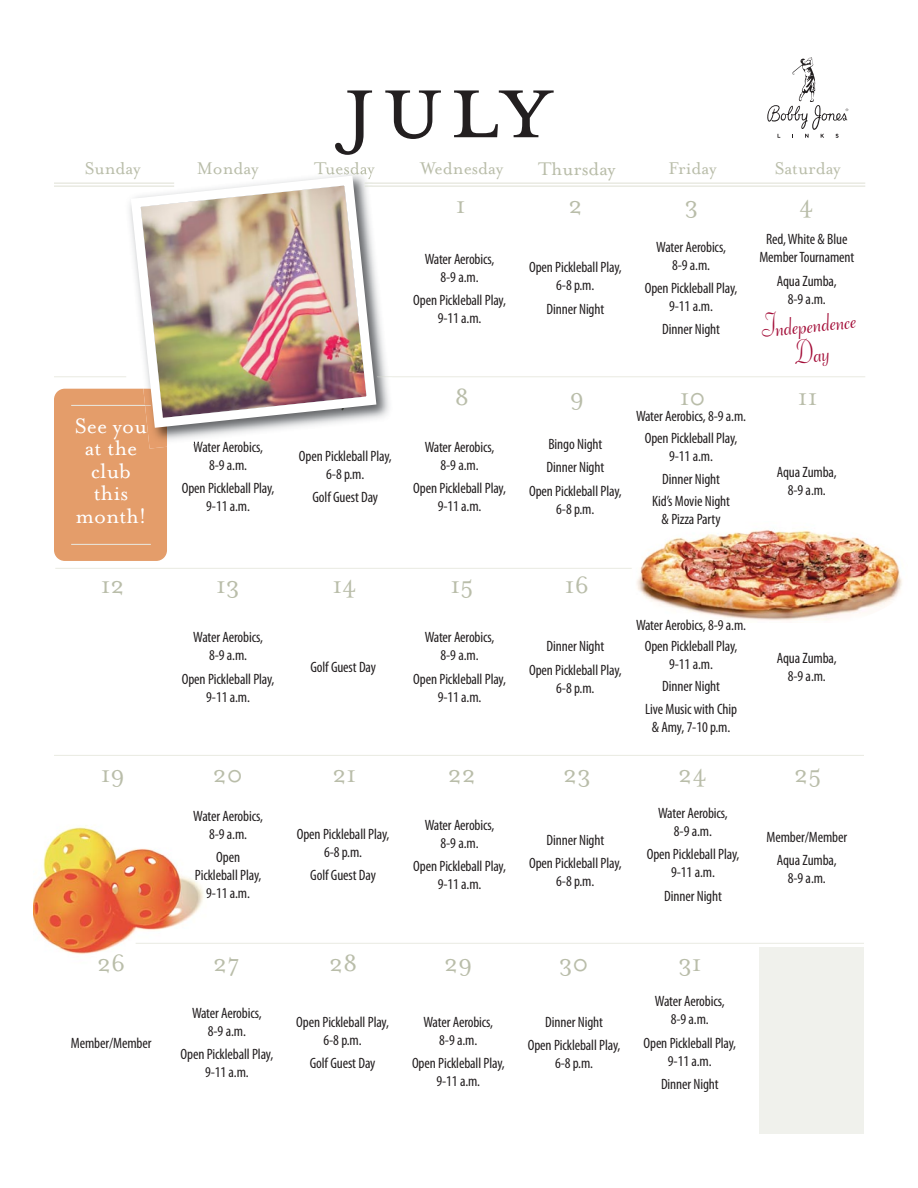
<style>
.page{position:relative;width:918px;height:1188px;background:#fff}
.page>*{position:absolute;margin:0;border:0;box-sizing:border-box;transform-origin:0 0}
.t1{font:108px "Mrs Eaves Small Caps";color:#231f20}
.t2{font:31.5px/30px "Adana AS Circular";color:#a20a35;text-align:center}
.t3{font:27px "Mrs Eaves Roman";color:#b9bda9}
.t4{font:24px/22.5px "Mrs Eaves Roman";color:#fff;text-align:center}
.t5{font:21px "Mrs Eaves Roman";color:#b9bda9}
.t6{font:19.5px "Mrs Eaves Roman";color:#b9bda9}
.t7{font:condensed 15px/18px "Myriad Pro";letter-spacing:-.01em;color:#231f20;text-align:center}
</style>
<div class="page">
<img style="left:34px;top:825px;width:170px;height:130px">
<img style="left:637px;top:530px;width:265px;height:91px">
<div style="left:759px;top:948px;width:105px;height:186px;background:#f0f1ec"></div>
<hr style="left:377px;top:376px;width:488px;height:1px;background:#e9eae2">
<hr style="left:54px;top:376px;width:72px;height:1px;background:#e9eae2">
<hr style="left:55px;top:568px;width:577px;height:1px;background:#e9eae2">
<hr style="left:136px;top:943px;width:728px;height:1px;background:#e9eae2">
<hr style="left:364px;top:182px;width:501px;height:2px;background:#e9eae2">
<hr style="left:364px;top:185px;width:501px;height:2px;background:#e9eae2">
<hr style="left:54px;top:182px;width:120px;height:2px;background:#e9eae2">
<hr style="left:54px;top:185px;width:120px;height:2px;background:#e9eae2">
<hr style="left:54px;top:755px;width:810px;height:1px;background:#e9eae2">
<svg style="left:767px;top:57px;width:81px;height:81px"></svg>
<img style="left:123px;top:182px;width:274px;height:261px">
<img style="left:340px;top:168px;width:31px;height:3px">
<img style="left:194px;top:441px;width:25px;height:3px">
<div style="left:54px;top:389px;width:113px;height:172px;background:#e49d6a"></div>
<img style="left:126px;top:171px;width:255px;height:262px">
<h1 class="t1" style="left:342px;top:37px;width:211px">july</h1>
<h3 class="t6" style="left:85px;top:162px;width:57px">Sunday</h3>
<h3 class="t6" style="left:197px;top:162px;width:64px">Monday</h3>
<h3 class="t6" style="left:314px;top:162px;width:62px">Tuesday</h3>
<h3 class="t6" style="left:420px;top:162px;width:84px">Wednesday</h3>
<h3 class="t5" style="left:538px;top:162px;width:79px">Thursday</h3>
<h3 class="t6" style="left:669px;top:162px;width:50px">Friday</h3>
<h3 class="t6" style="left:775px;top:162px;width:68px">Saturday</h3>
<h3 class="t3" style="left:456px;top:197px;width:11px">1</h3>
<h3 class="t3" style="left:569px;top:197px;width:16px">2</h3>
<h3 class="t3" style="left:684px;top:197px;width:15px">3</h3>
<h3 class="t3" style="left:799px;top:197px;width:16px">4</h3>
<h3 class="t4" style="left:75px;top:417px;width:74px">See you at the club this month!</h3>
<p class="t7" style="left:193px;top:439px;width:71px">Water Aerobics,<br>8-9 a.m.</p>
<p class="t7" style="left:182px;top:480px;width:94px">Open Pickleball Play,<br>9-11 a.m.</p>
<p class="t7" style="left:299px;top:448px;width:94px">Open Pickleball Play,<br>6-8 p.m.</p>
<p class="t7" style="left:313px;top:489px;width:67px">Golf Guest Day</p>
<p class="t7" style="left:425px;top:251px;width:71px">Water Aerobics,<br>8-9 a.m.</p>
<p class="t7" style="left:413px;top:293px;width:94px">Open Pickleball Play,<br>9-11 a.m.</p>
<p class="t7" style="left:529px;top:260px;width:94px">Open Pickleball Play,<br>6-8 p.m.</p>
<p class="t7" style="left:547px;top:301px;width:59px">Dinner Night</p>
<p class="t7" style="left:656px;top:239px;width:71px">Water Aerobics,<br>8-9 a.m.</p>
<p class="t7" style="left:645px;top:280px;width:94px">Open Pickleball Play,<br>9-11 a.m.</p>
<p class="t7" style="left:662px;top:322px;width:59px">Dinner Night</p>
<p class="t7" style="left:759px;top:232px;width:96px">Red, White &amp; Blue<br>Member Tournament</p>
<p class="t7" style="left:777px;top:273px;width:62px">Aqua Zumba,<br>8-9 a.m.</p>
<h2 class="t2" style="left:760px;top:312px;width:96px;rotate:-6deg">Independence<br>Day</h2>
<h3 class="t3" style="left:455px;top:389px;width:16px">8</h3>
<h3 class="t3" style="left:680px;top:389px;width:27px">10</h3>
<h3 class="t3" style="left:798px;top:389px;width:21px">11</h3>
<h3 class="t3" style="left:570px;top:389px;width:16px">9</h3>
<p class="t7" style="left:636px;top:406px;width:112px;line-height:22.4px">Water Aerobics, 8-9 a.m.<br>Open Pickleball Play,</p>
<p class="t7" style="left:652px;top:446px;width:79px;line-height:22.4px">9-11 a.m.<br>Dinner Night<br>Kid’s Movie Night</p>
<p class="t7" style="left:662px;top:511px;width:60px">&amp; Pizza Party</p>
<p class="t7" style="left:529px;top:434px;width:94px;line-height:23.4px">Bingo Night<br>Dinner Night<br>Open Pickleball Play,</p>
<p class="t7" style="left:556px;top:501px;width:40px">6-8 p.m.</p>
<p class="t7" style="left:425px;top:439px;width:71px">Water Aerobics,<br>8-9 a.m.</p>
<p class="t7" style="left:413px;top:480px;width:94px">Open Pickleball Play,<br>9-11 a.m.</p>
<p class="t7" style="left:777px;top:464px;width:62px">Aqua Zumba,<br>8-9 a.m.</p>
<h3 class="t3" style="left:101px;top:576px;width:25px">12</h3>
<h3 class="t3" style="left:216px;top:576px;width:25px">13</h3>
<h3 class="t3" style="left:332px;top:576px;width:26px">14</h3>
<h3 class="t3" style="left:450px;top:576px;width:25px">15</h3>
<h3 class="t3" style="left:565px;top:576px;width:25px">16</h3>
<p class="t7" style="left:193px;top:630px;width:71px">Water Aerobics,<br>8-9 a.m.</p>
<p class="t7" style="left:182px;top:671px;width:94px">Open Pickleball Play,<br>9-11 a.m.</p>
<p class="t7" style="left:310px;top:659px;width:67px">Golf Guest Day</p>
<p class="t7" style="left:425px;top:630px;width:71px">Water Aerobics,<br>8-9 a.m.</p>
<p class="t7" style="left:413px;top:671px;width:94px">Open Pickleball Play,<br>9-11 a.m.</p>
<p class="t7" style="left:529px;top:636px;width:94px;line-height:23.4px">Dinner Night<br>Open Pickleball Play,</p>
<p class="t7" style="left:556px;top:680px;width:40px">6-8 p.m.</p>
<p class="t7" style="left:636px;top:616px;width:112px;line-height:21.5px">Water Aerobics, 8-9 a.m.<br>Open Pickleball Play,</p>
<p class="t7" style="left:662px;top:655px;width:59px;line-height:21.5px">9-11 a.m.<br>Dinner Night</p>
<p class="t7" style="left:645px;top:702px;width:94px">Live Music with Chip &amp; Amy, 7-10 p.m.</p>
<p class="t7" style="left:777px;top:650px;width:62px">Aqua Zumba,<br>8-9 a.m.</p>
<h3 class="t3" style="left:101px;top:765px;width:25px">19</h3>
<h3 class="t3" style="left:213px;top:765px;width:32px">20</h3>
<h3 class="t3" style="left:333px;top:765px;width:25px">21</h3>
<h3 class="t3" style="left:448px;top:765px;width:30px">22</h3>
<h3 class="t3" style="left:563px;top:765px;width:29px">23</h3>
<h3 class="t3" style="left:678px;top:765px;width:30px">24</h3>
<h3 class="t3" style="left:794px;top:765px;width:29px">25</h3>
<p class="t7" style="left:193px;top:808px;width:71px">Water Aerobics,<br>8-9 a.m.</p>
<p class="t7" style="left:195px;top:849px;width:68px">Open<br>Pickleball Play,<br>9-11 a.m.</p>
<p class="t7" style="left:297px;top:826px;width:94px">Open Pickleball Play,<br>6-8 p.m.</p>
<p class="t7" style="left:310px;top:867px;width:67px">Golf Guest Day</p>
<p class="t7" style="left:425px;top:817px;width:71px">Water Aerobics,<br>8-9 a.m.</p>
<p class="t7" style="left:413px;top:858px;width:94px">Open Pickleball Play,<br>9-11 a.m.</p>
<p class="t7" style="left:529px;top:829px;width:94px;line-height:23.4px">Dinner Night<br>Open Pickleball Play,</p>
<p class="t7" style="left:556px;top:873px;width:40px">6-8 p.m.</p>
<p class="t7" style="left:658px;top:805px;width:71px">Water Aerobics,<br>8-9 a.m.</p>
<p class="t7" style="left:647px;top:847px;width:94px">Open Pickleball Play,<br>9-11 a.m.</p>
<p class="t7" style="left:664px;top:888px;width:59px">Dinner Night</p>
<h3 class="t3" style="left:97px;top:954px;width:30px">26</h3>
<h3 class="t3" style="left:213px;top:954px;width:28px">27</h3>
<h3 class="t3" style="left:329px;top:954px;width:30px">28</h3>
<h3 class="t3" style="left:444px;top:954px;width:30px">29</h3>
<h3 class="t3" style="left:678px;top:954px;width:25px">31</h3>
<h3 class="t3" style="left:559px;top:954px;width:31px">30</h3>
<p class="t7" style="left:71px;top:1035px;width:82px">Member/Member</p>
<p class="t7" style="left:192px;top:1005px;width:71px">Water Aerobics,<br>8-9 a.m.</p>
<p class="t7" style="left:181px;top:1047px;width:94px">Open Pickleball Play,<br>9-11 a.m.</p>
<p class="t7" style="left:296px;top:1014px;width:94px">Open Pickleball Play,<br>6-8 p.m.</p>
<p class="t7" style="left:310px;top:1056px;width:67px">Golf Guest Day</p>
<p class="t7" style="left:423px;top:1014px;width:71px">Water Aerobics,<br>8-9 a.m.</p>
<p class="t7" style="left:412px;top:1055px;width:94px">Open Pickleball Play,<br>9-11 a.m.</p>
<p class="t7" style="left:528px;top:1012px;width:94px;line-height:23.4px">Dinner Night<br>Open Pickleball Play,</p>
<p class="t7" style="left:555px;top:1056px;width:40px">6-8 p.m.</p>
<p class="t7" style="left:655px;top:994px;width:71px">Water Aerobics,<br>8-9 a.m.</p>
<p class="t7" style="left:643px;top:1035px;width:94px">Open Pickleball Play,<br>9-11 a.m.</p>
<p class="t7" style="left:661px;top:1076px;width:59px">Dinner Night</p>
<p class="t7" style="left:767px;top:826px;width:82px;line-height:23.4px">Member/Member<br>Aqua Zumba,</p>
<p class="t7" style="left:788px;top:870px;width:40px">8-9 a.m.</p>
</div>
